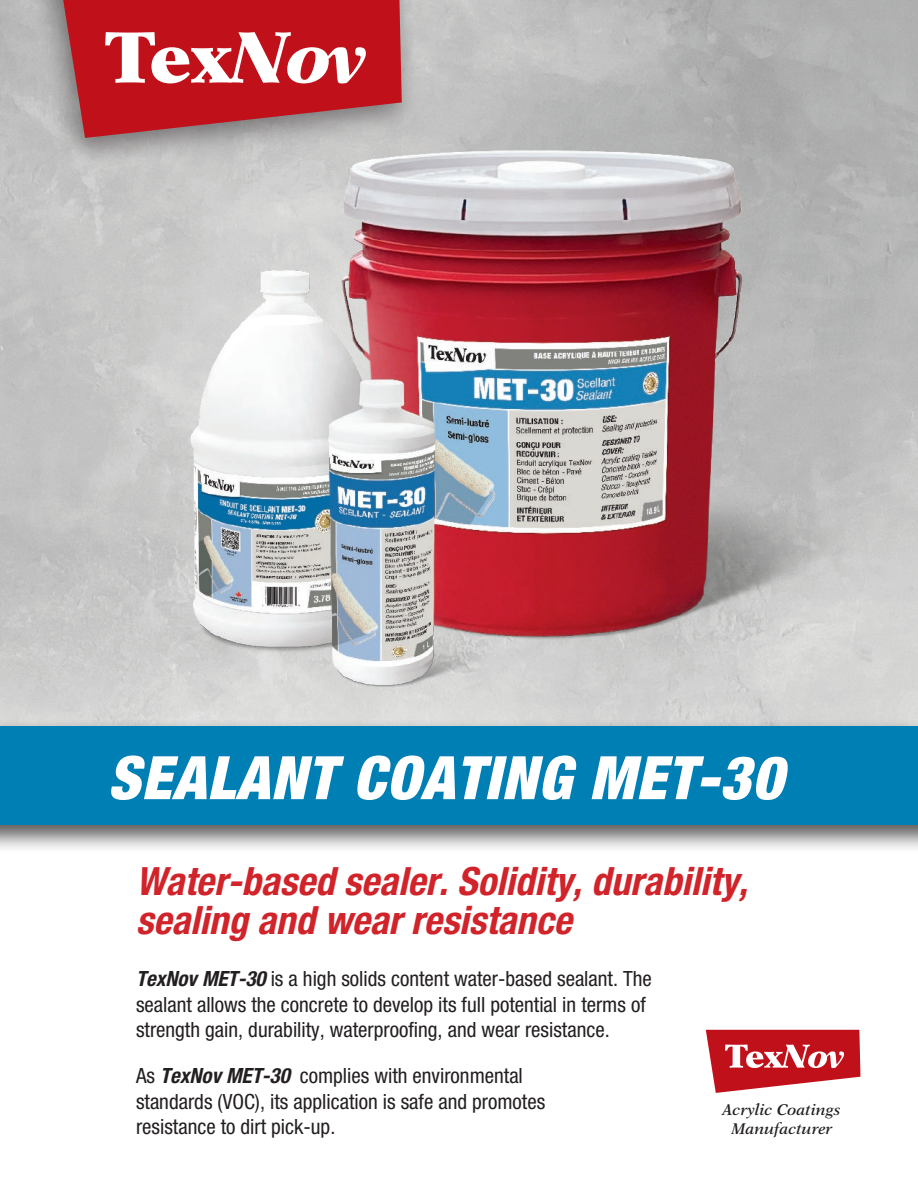
<style>
.page{position:relative;width:918px;height:1188px;background:#fff}
.page>*{position:absolute;margin:0;border:0;box-sizing:border-box;transform-origin:0 0}
.t1{font:italic 900 condensed 60px "Helvetica Neue";letter-spacing:.02em;color:#fff}
.Titre_C1{font:italic 700 condensed 39px/39px "Helvetica Neue";color:#d1232a}
.Texte_C1{font:condensed 21px/25.5px "Helvetica Neue";color:#231f20}
.t2{font:italic 600 15.6px "New Aster";color:#231f20}
.s1{font-weight:700;font-style:italic}
</style>
<div class="page">
<div style="left:29px;top:0;width:392px;height:171px;background:#231f20;opacity:.5"></div>
<svg style="left:63px;top:0;width:339px;height:138px;background:#bc1b24"></svg>
<svg style="left:105px;top:32px;width:261px;height:51px"></svg>
<svg style="left:706px;top:1030px;width:154px;height:63px"></svg>
<img style="left:139px;top:108px;width:751px;height:610px">
<div style="left:0;top:718px;width:918px;height:135px;background:#231f20;opacity:.75"></div>
<div style="left:0;top:726px;width:918px;height:98px;background:#007fb5"></div>
<p class="t1" style="left:108px;top:741px;width:677px">SEALANT COATING MET-30</p>
<p class="Titre_C1" style="left:136px;top:861px;width:613px">Water-based sealer. Solidity, durability, sealing and wear resistance</p>
<p class="Texte_C1" style="left:136px;top:966px;width:517px"><span class="s1">TexNov MET-30</span> is a high solids content water-based sealant. The sealant allows the concrete to develop its full potential in terms of strength gain, durability, waterproofing, and wear resistance.</p>
<p class="Texte_C1" style="left:136px;top:1063px;width:411px">As <span class="s1">TexNov MET-30</span> complies with environmental standards (VOC), its application is safe and promotes resistance to dirt pick-up.</p>
<p class="t2" style="left:723px;top:1100px;width:120px">Acrylic Coatings</p>
<p class="t2" style="left:731px;top:1119px;width:103px">Manufacturer</p>
</div>
